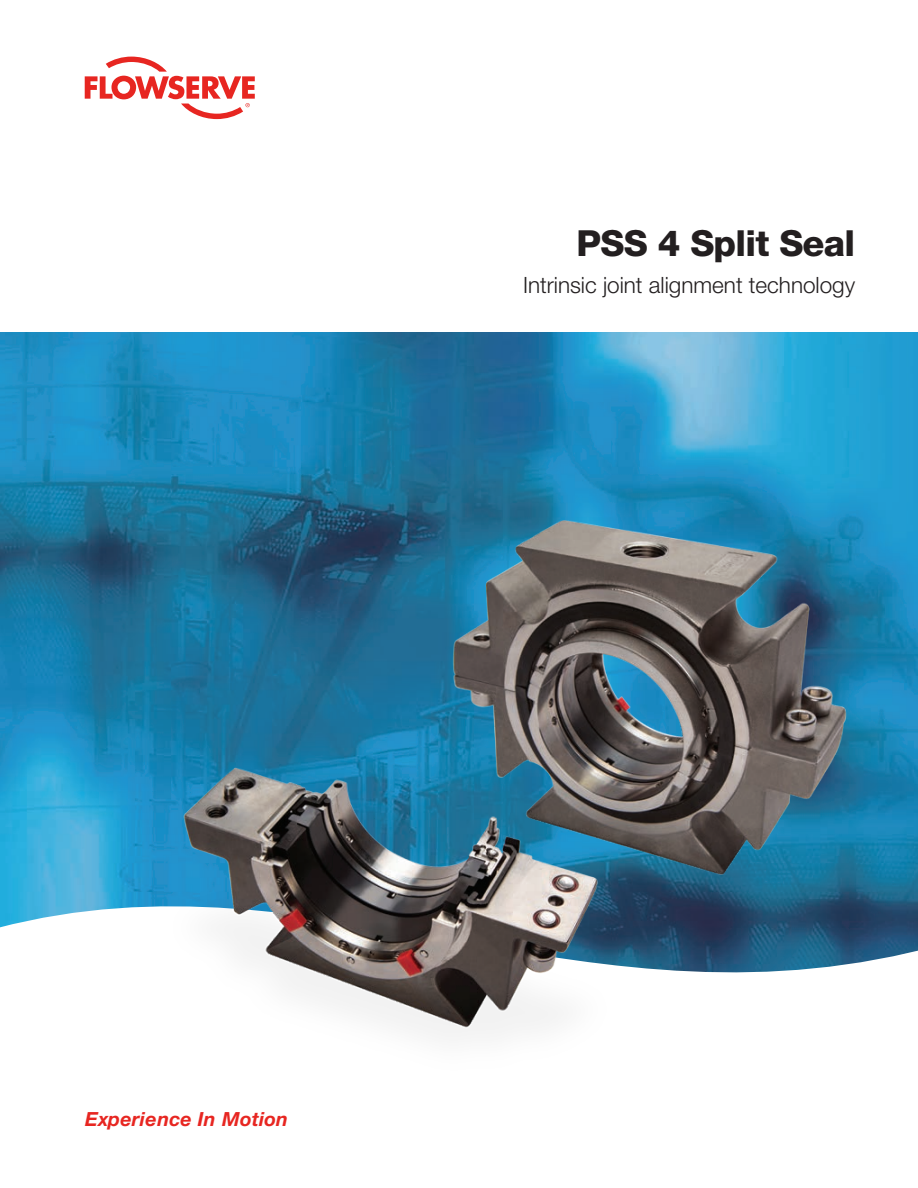
<style>
.page{position:relative;width:918px;height:1188px;background:#fff}
.page>*{position:absolute;margin:0;border:0;box-sizing:border-box;transform-origin:0 0}
.t1{font:800 36px "Helvetica Neue LT Std";letter-spacing:-.02em;color:#231f20}
.t2{font:300 22.5px "Helvetica Neue LT Std";color:#231f20}
.t3{font:italic 700 19.5px "Helvetica Neue LT Std";letter-spacing:.015em;color:#e72621}
</style>
<div class="page">
<img style="left:1px;top:332px;width:917px;height:511px">
<svg style="left:0;top:843px;width:918px;height:130px"></svg>
<svg style="left:85px;top:57px;width:170px;height:62px"></svg>
<img style="left:153px;top:741px;width:477px;height:296px">
<img style="left:433px;top:513px;width:437px;height:395px">
<h1 class="t1" style="left:577px;top:222px;width:280px">PSS 4 Split Seal</h1>
<p class="t2" style="left:523px;top:272px;width:334px">Intrinsic joint alignment technology</p>
<p class="t3" style="left:85px;top:1107px;width:205px">Experience In Motion</p>
</div>
